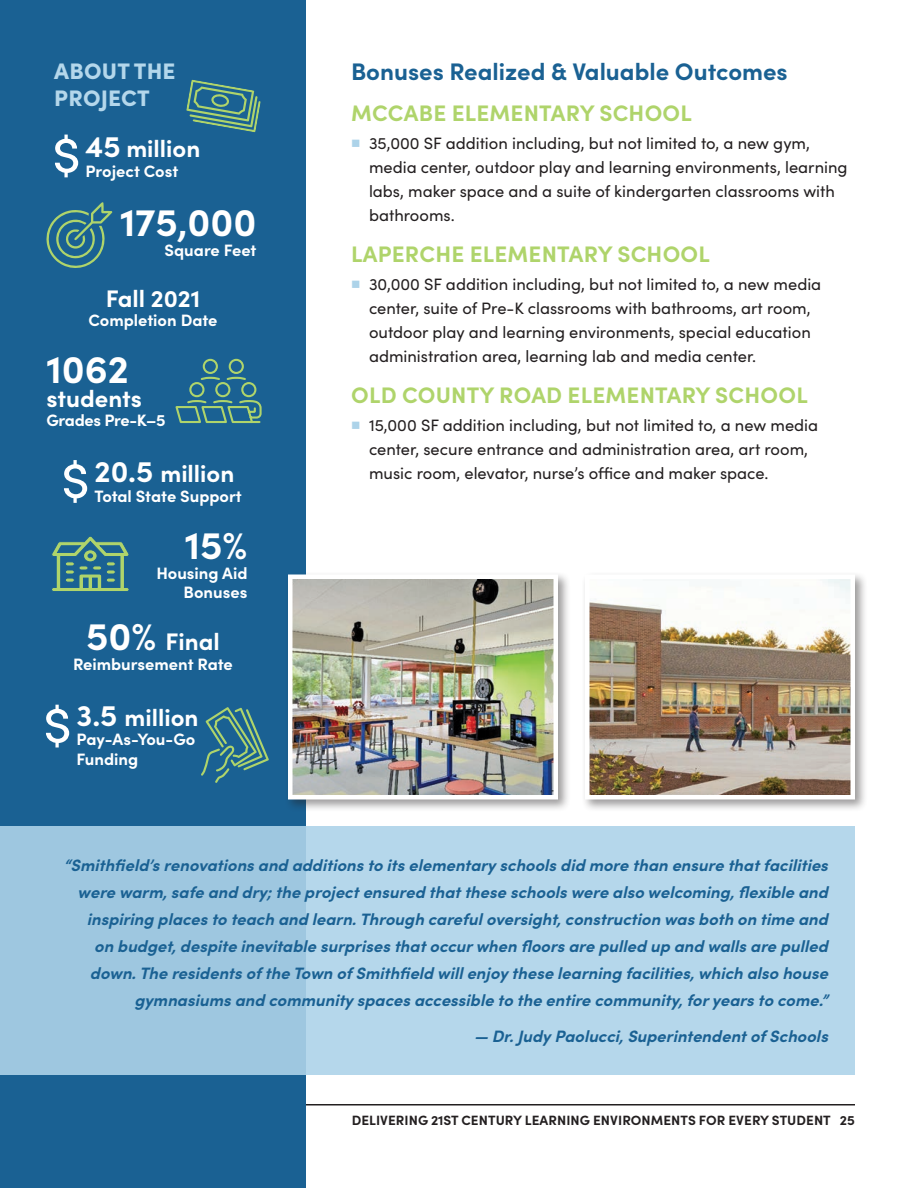
<style>
.page{position:relative;width:918px;height:1188px;background:#fff}
.page>*{position:absolute;margin:0;border:0;box-sizing:border-box;transform-origin:0 0}
.t1{font:54px "Sofia Pro";color:#fff}
.t2{font:700 39px "Sofia Pro";color:#fff}
.t3{font:700 24px "Sofia Pro";color:#fff}
.t4{font:700 24px "Sofia Pro";color:#1a6193}
.Green_Subhead{font:700 22.5px "Sofia Pro";letter-spacing:.01em;color:#afd46b}
.t5{font:900 22.5px/27px "Sofia Pro";letter-spacing:.01em;color:#b4d7eb}
.t6{font:italic 700 16.5px/27px "Sofia Pro";color:#1a6193;text-align:right}
.Body{font:16.5px/24px "Sofia Pro";color:#231f20}
.t7{font:700 16.5px/19.8px "Sofia Pro";color:#fff}
.t8{font:700 16.5px "Sofia Pro";letter-spacing:-.02em;color:#fff}
.t9{font:700 13.5px "Sofia Pro";letter-spacing:.005em;color:#231f20}
.s1{font-size:30px}
.s2{font-size:39px}
.s3{font-size:13.5px;color:#add3e9}
</style>
<div class="page">
<hr style="left:0;top:1104px;width:855px;height:2px;background:#231f20">
<div style="left:0;top:0;width:306px;height:1188px;background:#1a6193"></div>
<div style="left:0;top:826px;width:855px;height:250px;background:linear-gradient(to right,#9dc6df,#bddcef)"></div>
<svg style="left:186px;top:80px;width:75px;height:52px"></svg>
<svg style="left:52px;top:536px;width:77px;height:55px"></svg>
<svg style="left:201px;top:707px;width:68px;height:76px"></svg>
<svg style="left:176px;top:359px;width:86px;height:64px"></svg>
<svg style="left:46px;top:202px;width:66px;height:66px"></svg>
<div style="left:581px;top:571px;width:286px;height:241px;background:#231f20;opacity:.45"></div>
<img style="left:590px;top:579px;width:260px;height:216px">
<div style="left:585px;top:574px;width:270px;height:226px;border:4px solid #fff"></div>
<div style="left:284px;top:571px;width:286px;height:241px;background:#231f20;opacity:.45"></div>
<img style="left:293px;top:579px;width:260px;height:216px">
<div style="left:288px;top:574px;width:270px;height:226px;border:4px solid #fff"></div>
<h3 class="t5" style="left:54px;top:56px;width:123px">ABOUT THE<br>PROJECT</h3>
<h1 class="t1" style="left:52px;top:116px;width:29px">$</h1>
<p class="t3" style="left:86px;top:130px;width:116px"><span class="s1">45</span> million</p>
<p class="t7" style="left:86px;top:160px;width:94px">Project Cost</p>
<p class="t2" style="left:120px;top:193px;width:138px">175,000</p>
<p class="t7" style="left:165px;top:239px;width:93px">Square Feet</p>
<p class="t3" style="left:106px;top:280px;width:96px">Fall 2021</p>
<p class="t7" style="left:88px;top:309px;width:131px">Completion Date</p>
<p class="t2" style="left:46px;top:339px;width:84px">1062</p>
<p class="t3" style="left:47px;top:380px;width:97px">students</p>
<p class="t8" style="left:46px;top:408px;width:121px">Grades Pre-K–5</p>
<h1 class="t1" style="left:62px;top:441px;width:29px">$</h1>
<p class="t3" style="left:94px;top:456px;width:141px"><span class="s1">20.5</span> million</p>
<p class="t7" style="left:94px;top:485px;width:149px">Total State Support</p>
<p class="t2" style="left:185px;top:515px;width:64px">15%</p>
<p class="t7" style="left:156px;top:562px;width:93px;text-align:right">Housing Aid<br>Bonuses</p>
<p class="t3" style="left:86px;top:623px;width:135px"><span class="s2">50%</span> Final</p>
<p class="t7" style="left:73px;top:653px;width:161px">Reimbursement Rate</p>
<p class="t1" style="left:44px;top:686px;width:29px">$</p>
<p class="t3" style="left:76px;top:699px;width:124px"><span class="s1">3.5</span> million</p>
<p class="t7" style="left:76px;top:728px;width:120px">Pay-As-You-Go<br>Funding</p>
<p class="t4" style="left:351px;top:53px;width:438px">Bonuses Realized &amp; Valuable Outcomes</p>
<p class="Green_Subhead" style="left:351px;top:95px;width:342px">MCCABE ELEMENTARY SCHOOL</p>
<p class="Body" style="left:369px;top:130px;width:480px;text-indent:-18px"><span class="s3">■</span> 35,000 SF addition including, but not limited to, a new gym, media center, outdoor play and learning environments, learning labs, maker space and a suite of kindergarten classrooms with bathrooms.</p>
<p class="Green_Subhead" style="left:351px;top:236px;width:360px">LAPERCHE ELEMENTARY SCHOOL</p>
<p class="Body" style="left:369px;top:271px;width:454px;text-indent:-18px"><span class="s3">■</span> 30,000 SF addition including, but not limited to, a new media center, suite of Pre-K classrooms with bathrooms, art room, outdoor play and learning environments, special education administration area, learning lab and media center.</p>
<p class="Green_Subhead" style="left:351px;top:377px;width:458px">OLD COUNTY ROAD ELEMENTARY SCHOOL</p>
<p class="Body" style="left:369px;top:412px;width:451px;text-indent:-18px"><span class="s3">■</span> 15,000 SF addition including, but not limited to, a new media center, secure entrance and administration area, art room, music room, elevator, nurse’s office and maker space.</p>
<p class="t6" style="left:64px;top:851px;width:766px">“Smithfield’s renovations and additions to its elementary schools did more than ensure that facilities were warm, safe and dry; the project ensured that these schools were also welcoming, flexible and inspiring places to teach and learn. Through careful oversight, construction was both on time and on budget, despite inevitable surprises that occur when floors are pulled up and walls are pulled down. The residents of the Town of Smithfield will enjoy these learning facilities, which also house gymnasiums and community spaces accessible to the entire community, for years to come.”</p>
<p class="t6" style="left:474px;top:1022px;width:355px">— Dr. Judy Paolucci, Superintendent of Schools</p>
<p class="t9" style="left:352px;top:1110px;width:505px">DELIVERING 21ST CENTURY LEARNING ENVIRONMENTS FOR EVERY STUDENT 25</p>
</div>
